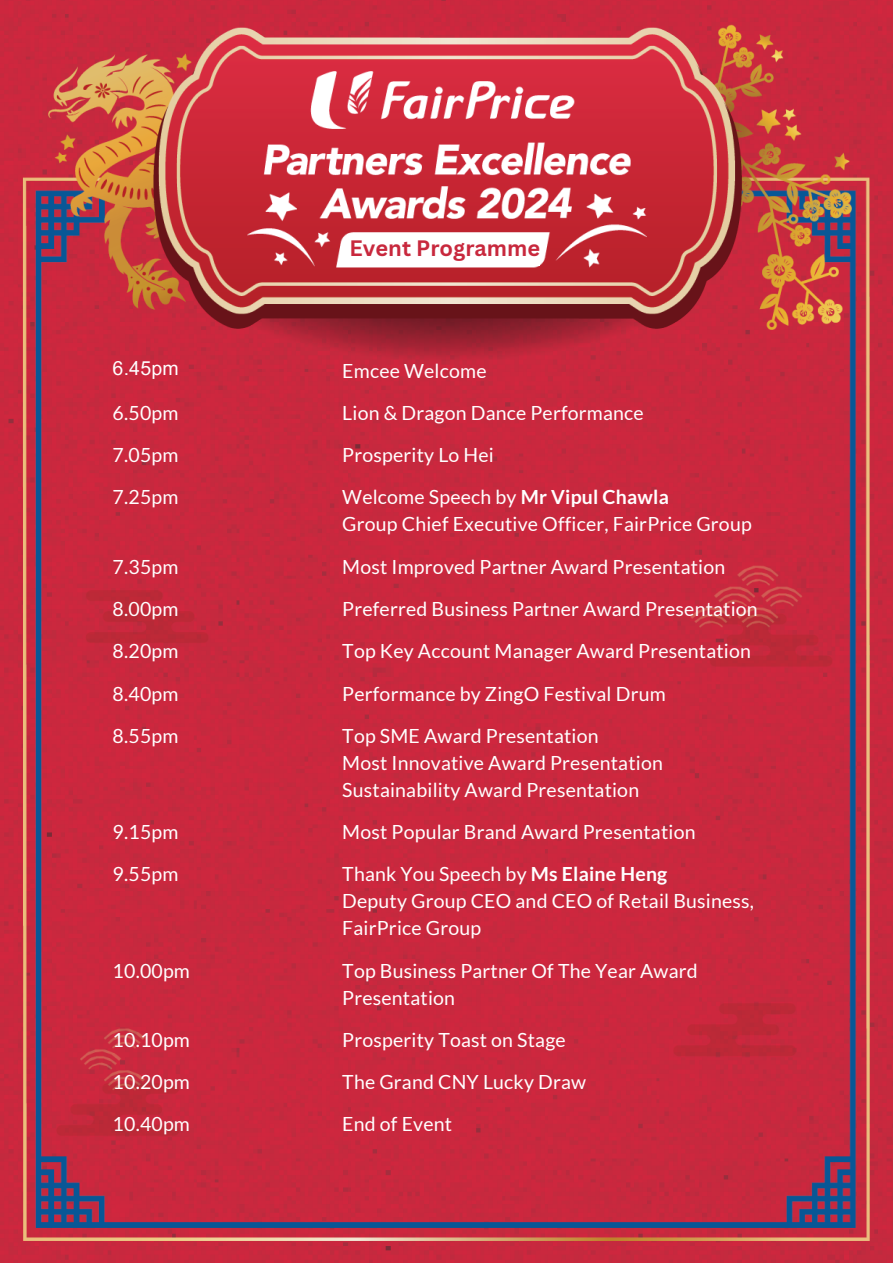
<style>
.page{position:relative;width:893px;height:1263px;background:#fff}
.page>*{position:absolute;margin:0;border:0;box-sizing:border-box;transform-origin:0 0}
.t1{font:700 21.75px "Canva Sans";color:#c8283d}
.t2{font:19.5px/27px "Lato";letter-spacing:.01em;color:#fff}
.t3{font:19.5px "Arial MT Pro";color:#fff}
.s1{font-weight:700}
</style>
<div class="page">
<img style="left:0;top:0;width:893px;height:1263px">
<img style="left:143px;top:28px;width:608px;height:315px">
<img style="left:247px;top:71px;width:399px;height:208px">
<div style="left:349px;top:235px;width:191px;height:30px;background:#fff"></div>
<p class="t1" style="left:349px;top:233px;width:192px">Event Programme</p>
<p class="t3" style="left:113px;top:361px;width:67px">6.45pm</p>
<p class="t2" style="left:342px;top:357px;width:146px">Emcee Welcome</p>
<h1 class="t2" style="left:113px;top:399px;width:67px">6.50pm</h1>
<p class="t2" style="left:342px;top:399px;width:303px">Lion &amp; Dragon Dance Performance</p>
<p class="t2" style="left:113px;top:441px;width:67px">7.05pm</p>
<p class="t2" style="left:342px;top:441px;width:153px">Prosperity Lo Hei</p>
<p class="t2" style="left:113px;top:483px;width:67px">7.25pm</p>
<p class="t2" style="left:342px;top:483px;width:328px">Welcome Speech by <span class="s1">Mr Vipul Chawla</span></p>
<p class="t2" style="left:342px;top:510px;width:411px">Group Chief Executive Officer, FairPrice Group</p>
<p class="t2" style="left:113px;top:553px;width:67px">7.35pm</p>
<p class="t2" style="left:342px;top:553px;width:384px">Most Improved Partner Award Presentation</p>
<p class="t2" style="left:113px;top:595px;width:67px">8.00pm</p>
<p class="t2" style="left:342px;top:595px;width:417px">Preferred Business Partner Award Presentation</p>
<p class="t2" style="left:113px;top:637px;width:67px">8.20pm</p>
<p class="t2" style="left:342px;top:637px;width:410px">Top Key Account Manager Award Presentation</p>
<p class="t2" style="left:113px;top:679px;width:67px">8.40pm</p>
<p class="t2" style="left:342px;top:679px;width:325px">Performance by ZingO Festival Drum</p>
<p class="t2" style="left:113px;top:722px;width:67px">8.55pm</p>
<p class="t2" style="left:342px;top:722px;width:258px">Top SME Award Presentation</p>
<p class="t2" style="left:342px;top:749px;width:322px">Most Innovative Award Presentation</p>
<p class="t2" style="left:342px;top:776px;width:298px">Sustainability Award Presentation</p>
<p class="t2" style="left:113px;top:818px;width:67px">9.15pm</p>
<p class="t2" style="left:342px;top:818px;width:355px">Most Popular Brand Award Presentation</p>
<p class="t2" style="left:113px;top:860px;width:67px">9.55pm</p>
<p class="t2" style="left:342px;top:860px;width:326px">Thank You Speech by <span class="s1">Ms Elaine Heng</span></p>
<p class="t2" style="left:342px;top:887px;width:413px">Deputy Group CEO and CEO of Retail Business,<br>FairPrice Group</p>
<p class="t2" style="left:113px;top:956px;width:79px">10.00pm</p>
<p class="t2" style="left:342px;top:956px;width:357px">Top Business Partner Of The Year Award<br>Presentation</p>
<p class="t2" style="left:113px;top:1026px;width:79px">10.10pm</p>
<p class="t2" style="left:342px;top:1026px;width:225px">Prosperity Toast on Stage</p>
<p class="t2" style="left:113px;top:1068px;width:79px">10.20pm</p>
<p class="t2" style="left:342px;top:1068px;width:245px">The Grand CNY Lucky Draw</p>
<p class="t2" style="left:113px;top:1110px;width:79px">10.40pm</p>
<p class="t2" style="left:342px;top:1110px;width:111px">End of Event</p>
</div>
